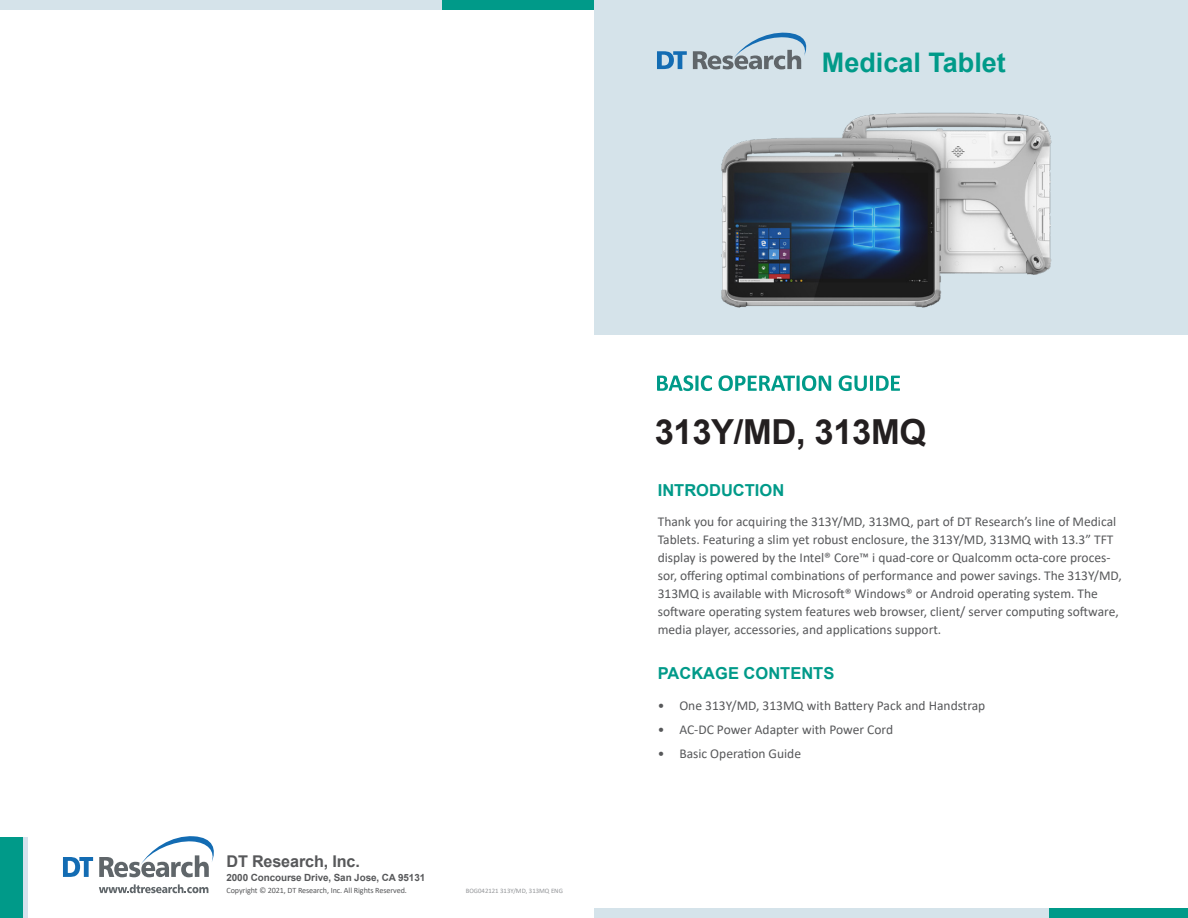
<style>
.page{position:relative;width:1188px;height:918px;background:#fff}
.page>*{position:absolute;margin:0;border:0;box-sizing:border-box;transform-origin:0 0}
.Product_Model_Subhea{font:700 34.5px "Arial";letter-spacing:-.01em;color:#231f20}
.t1{font:700 27px "Arial";color:#009a89}
.Header_1{font:700 16.5px "Arial";color:#009a89}
.Table_Header{font:700 16.2px "Arial";letter-spacing:-.01em;color:#57585a}
.t2{font:13.5px/18px "Calibri";color:#57585a}
.Table_Header-2{font:700 9.9px "Arial";letter-spacing:-.01em;color:#57585a}
.Table_Header-3{font:8.1px "Calibri";letter-spacing:-.01em;color:#57585a}
.t3{font:6.75px "Calibri";color:#939598}
</style>
<div class="page">
<div style="left:594px;top:0;width:594px;height:334px;background:#d5e3ea"></div>
<svg style="left:657px;top:51px;width:30px;height:18px"></svg>
<svg style="left:693px;top:32px;width:114px;height:37px"></svg>
<svg style="left:657px;top:375px;width:243px;height:16px"></svg>
<div style="left:1048px;top:908px;width:140px;height:10px;background:#009a89"></div>
<div style="left:594px;top:908px;width:454px;height:10px;background:#d5e3ea"></div>
<div style="left:441px;top:0;width:153px;height:10px;background:#009a89"></div>
<div style="left:0;top:0;width:441px;height:10px;background:#d5e3ea"></div>
<div style="left:0;top:838px;width:24px;height:80px;background:#009a89"></div>
<hr style="left:24px;top:838px;width:4px;height:80px;background:#d5e2ed">
<svg style="left:63px;top:857px;width:30px;height:20px"></svg>
<svg style="left:99px;top:836px;width:115px;height:41px"></svg>
<svg style="left:99px;top:884px;width:109px;height:9px"></svg>
<img style="left:721px;top:112px;width:331px;height:196px">
<h2 class="t1" style="left:822px;top:43px;width:186px">Medical Tablet</h2>
<p class="Table_Header" style="left:226px;top:849px;width:135px">DT Research, Inc.</p>
<p class="Table_Header-2" style="left:226px;top:870px;width:200px">2000 Concourse Drive, San Jose, CA 95131</p>
<p class="Table_Header-3" style="left:226px;top:885px;width:182px">Copyright © 2021, DT Research, Inc. All Rights Reserved.</p>
<p class="t3" style="left:466px;top:886px;width:99px">BOG042121 313Y/MD, 313MQ ENG</p>
<p class="Product_Model_Subhea" style="left:655px;top:407px;width:273px">313Y/MD, 313MQ</p>
<p class="Header_1" style="left:658px;top:478px;width:128px">INTRODUCTION</p>
<p class="t2" style="left:658px;top:512px;width:466px">Thank you for acquiring the 313Y/MD, 313MQ, part of DT Research’s line of Medical Tablets. Featuring a slim yet robust enclosure, the 313Y/MD, 313MQ with 13.3” TFT display is powered by the Intel® Core™ i quad-core or Qualcomm octa-core proces&shy;sor, offering optimal combinations of performance and power savings. The 313Y/MD, 313MQ is available with Microsoft® Windows® or Android operating system. The software operating system features web browser, client/ server computing software, media player, accessories, and applications support.</p>
<p class="Header_1" style="left:658px;top:662px;width:178px">PACKAGE CONTENTS</p>
<p class="t2" style="left:658px;top:696px;width:329px">• One 313Y/MD, 313MQ with Battery Pack and Handstrap</p>
<p class="t2" style="left:658px;top:720px;width:237px">• AC-DC Power Adapter with Power Cord</p>
<p class="t2" style="left:658px;top:744px;width:145px">• Basic Operation Guide</p>
</div>
